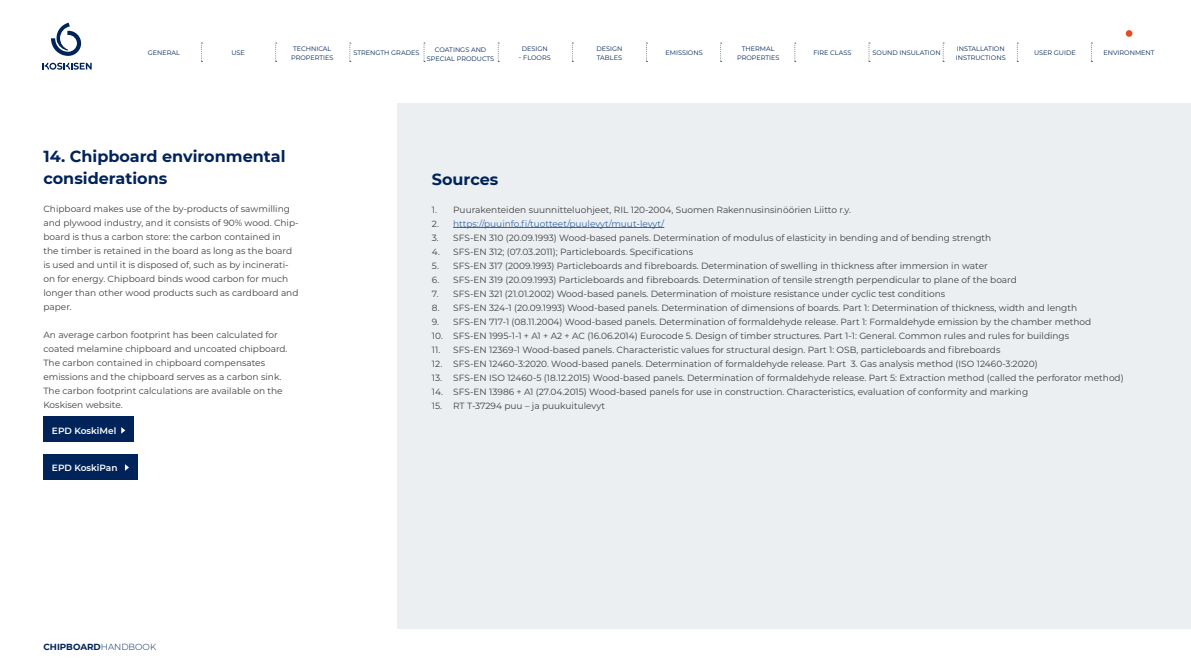
<style>
.page{position:relative;width:1191px;height:671px;background:#fff}
.page>*{position:absolute;margin:0;border:0;box-sizing:border-box;transform-origin:0 0}
.t1{font:700 16px/22px "Montserrat";color:#002359}
.base{font:9px/14px "Montserrat";color:#3e3e3f}
.base-2{font:9px "Montserrat";color:#3667a4}
.base-3{font:600 9px "Montserrat";color:#fff}
.t2{font:700 8.8px "Montserrat";color:#002359}
.base-4{font:6.5px/9px "Montserrat";color:#002359;text-align:center}
.s1{font-weight:300}
.s2{color:#3e3e3f}
</style>
<div class="page">
<div style="left:397px;top:103px;width:794px;height:525px;background:#ebeff2"></div>
<hr style="left:453px;top:227px;width:211px;height:1px;background:#3667a4">
<div style="left:43px;top:416px;width:91px;height:26px;background:#002359"></div>
<svg style="left:121px;top:427px;width:4px;height:6px"></svg>
<div style="left:43px;top:453px;width:95px;height:26px;background:#002359"></div>
<svg style="left:125px;top:464px;width:4px;height:6px"></svg>
<svg style="left:43px;top:63px;width:49px;height:7px"></svg>
<svg style="left:51px;top:23px;width:30px;height:33px"></svg>
<div style="left:1125px;top:30px;width:7px;height:7px;background:#e54c20;border-radius:50%"></div>
<svg style="left:201px;top:43px;width:1px;height:19px"></svg>
<svg style="left:275px;top:43px;width:2px;height:19px"></svg>
<svg style="left:349px;top:43px;width:2px;height:19px"></svg>
<svg style="left:423px;top:43px;width:2px;height:19px"></svg>
<svg style="left:498px;top:43px;width:1px;height:19px"></svg>
<svg style="left:572px;top:43px;width:1px;height:19px"></svg>
<svg style="left:646px;top:43px;width:1px;height:19px"></svg>
<svg style="left:720px;top:43px;width:1px;height:19px"></svg>
<svg style="left:794px;top:43px;width:2px;height:19px"></svg>
<svg style="left:868px;top:43px;width:2px;height:19px"></svg>
<svg style="left:942px;top:43px;width:2px;height:19px"></svg>
<svg style="left:1016px;top:43px;width:2px;height:19px"></svg>
<svg style="left:1091px;top:43px;width:1px;height:19px"></svg>
<p class="base-4" style="left:148px;top:48px;width:34px">GENERAL</p>
<p class="base-4" style="left:231px;top:48px;width:15px">USE</p>
<p class="base-4" style="left:291px;top:44px;width:44px">TECHNICAL<br>PROPERTIES</p>
<p class="base-4" style="left:353px;top:48px;width:67px">STRENGTH GRADES</p>
<p class="base-4" style="left:427px;top:45px;width:69px">COATINGS AND<br>SPECIAL PRODUCTS</p>
<p class="base-4" style="left:522px;top:44px;width:27px">DESIGN</p>
<p class="base-4" style="left:519px;top:53px;width:33px">- FLOORS</p>
<p class="base-4" style="left:596px;top:44px;width:27px;text-align:left">DESIGN<br>TABLES</p>
<p class="base-4" style="left:737px;top:44px;width:44px">THERMAL<br>PROPERTIES</p>
<p class="base-4" style="left:813px;top:48px;width:39px">FIRE CLASS</p>
<p class="base-4" style="left:872px;top:48px;width:70px">SOUND INSULATION</p>
<p class="base-4" style="left:956px;top:44px;width:51px;text-align:left">INSTALLATION<br>INSTRUCTIONS</p>
<p class="base-4" style="left:1034px;top:48px;width:43px">USER GUIDE</p>
<p class="base-4" style="left:1103px;top:48px;width:52px">ENVIRONMENT</p>
<p class="base-4" style="left:665px;top:48px;width:39px">EMISSIONS</p>
<h3 class="t1" style="left:43px;top:144px;width:243px">14. Chipboard environmental considerations</h3>
<p class="base" style="left:43px;top:201px;width:257px">Chipboard makes use of the by-products of sawmilling and plywood industry, and it consists of 90% wood. Chip&shy;board is thus a carbon store: the carbon contained in<br>the timber is retained in the board as long as the board is used and until it is disposed of, such as by incinerati&shy;on for energy. Chipboard binds wood carbon for much longer than other wood products such as cardboard and paper.</p>
<p class="base" style="left:43px;top:327px;width:245px">An average carbon footprint has been calculated for coated melamine chipboard and uncoated chipboard.<br>The carbon contained in chipboard compensates emissions and the chipboard serves as a carbon sink.<br>The carbon footprint calculations are available on the Koskisen website.</p>
<p class="base-3" style="left:52px;top:424px;width:66px">EPD KoskiMel</p>
<p class="base-3" style="left:52px;top:461px;width:67px">EPD KoskiPan</p>
<p class="t2" style="left:43px;top:640px;width:114px">CHIPBOARD<span class="s1">HANDBOOK</span></p>
<h3 class="t1" style="left:432px;top:167px;width:68px">Sources</h3>
<p class="base" style="left:432px;top:202px;width:420px">1. Puurakenteiden suunnitteluohjeet, RIL 120-2004, Suomen Rakennusinsinöörien Liitto r.y.</p>
<p class="base-2" style="left:432px;top:217px;width:234px"><span class="s2">2.</span> https://puuinfo.fi/tuotteet/puulevyt/muut-levyt/</p>
<p class="base" style="left:432px;top:230px;width:561px">3. SFS-EN 310 (20.09.1993) Wood-based panels. Determination of modulus of elasticity in bending and of bending strength</p>
<p class="base" style="left:432px;top:244px;width:263px">4. SFS-EN 312; (07.03.2011); Particleboards. Specifications</p>
<p class="base" style="left:432px;top:258px;width:557px">5. SFS-EN 317 (2009.1993) Particleboards and fibreboards. Determination of swelling in thickness after immersion in water</p>
<p class="base" style="left:432px;top:272px;width:586px">6. SFS-EN 319 (20.09.1993) Particleboards and fibreboards. Determination of tensile strength perpendicular to plane of the board</p>
<p class="base" style="left:432px;top:286px;width:515px">7. SFS-EN 321 (21.01.2002) Wood-based panels. Determination of moisture resistance under cyclic test conditions</p>
<p class="base" style="left:432px;top:300px;width:647px">8. SFS-EN 324-1 (20.09.1993) Wood-based panels. Determination of dimensions of boards. Part 1: Determination of thickness, width and length</p>
<p class="base" style="left:432px;top:314px;width:661px">9. SFS-EN 717-1 (08.11.2004) Wood-based panels. Determination of formaldehyde release. Part 1: Formaldehyde emission by the chamber method</p>
<p class="base" style="left:432px;top:328px;width:639px">10. SFS-EN 1995-1-1 + A1 + A2 + AC (16.06.2014) Eurocode 5. Design of timber structures. Part 1-1: General. Common rules and rules for buildings</p>
<p class="base" style="left:432px;top:342px;width:570px">11. SFS-EN 12369-1 Wood-based panels. Characteristic values for structural design. Part 1: OSB, particleboards and fibreboards</p>
<p class="base" style="left:432px;top:356px;width:607px">12. SFS-EN 12460-3:2020. Wood-based panels. Determination of formaldehyde release. Part 3. Gas analysis method (ISO 12460-3:2020)</p>
<p class="base" style="left:432px;top:370px;width:693px">13. SFS-EN ISO 12460-5 (18.12.2015) Wood-based panels. Determination of formaldehyde release. Part 5: Extraction method (called the perforator method)</p>
<p class="base" style="left:432px;top:384px;width:598px">14. SFS-EN 13986 + A1 (27.04.2015) Wood-based panels for use in construction. Characteristics, evaluation of conformity and marking</p>
<p class="base" style="left:432px;top:398px;width:175px">15. RT T-37294 puu – ja puukuitulevyt</p>
</div>
